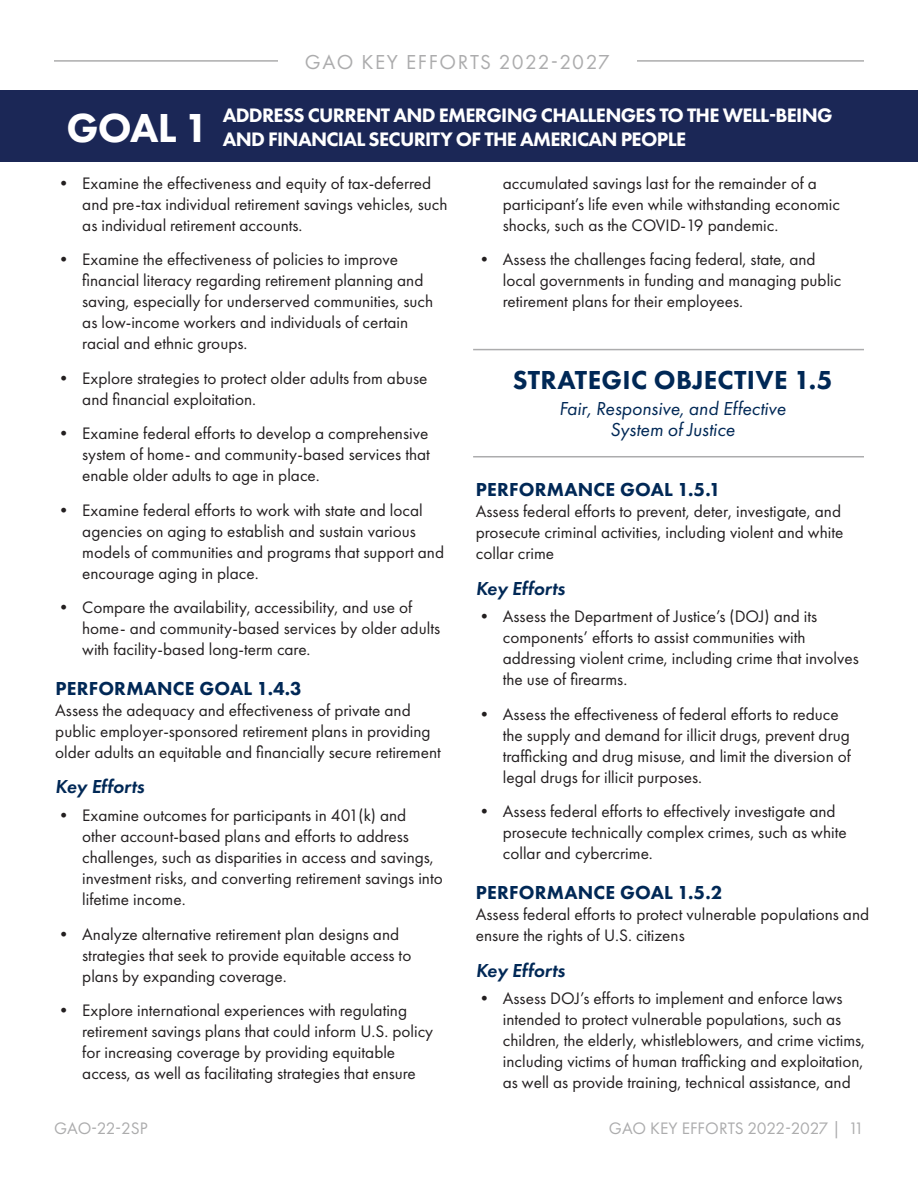
<style>
.page{position:relative;width:918px;height:1188px;background:#fff}
.page>*{position:absolute;margin:0;border:0;box-sizing:border-box;transform-origin:0 0}
.SO_Title{font:800 27px "Futura PT";letter-spacing:.01em;color:#002856}
.t1{font:21px "Futura PT";letter-spacing:.075em;color:#acacad}
.t2{font:800 20.25px/24px "Futura PT";letter-spacing:-.035em;color:#fff}
.PG_Title{font:800 19.5px "Futura PT";letter-spacing:.01em;color:#002856}
.SO_Description{font:italic 19.5px/21px "Futura PT";color:#002856;text-align:center}
.Key_Efforts_Title{font:italic 600 19.5px "Futura PT";letter-spacing:-.005em;color:#002856}
.Key_Efforts_PG_Descr{font:17.25px/21px "Futura PT";color:#231f20}
.t3{font:17.25px "Futura PT";letter-spacing:-.005em;color:#acacad}
</style>
<div class="page">
<hr style="left:54px;top:60px;width:810px;height:2px;background:#acacad">
<div style="left:278px;top:48px;width:359px;height:26px;background:#fff"></div>
<div style="left:0;top:91px;width:918px;height:71px;background:#1b2756"></div>
<hr style="left:473px;top:349px;width:391px;height:1px;background:#acacad">
<hr style="left:473px;top:456px;width:391px;height:1px;background:#acacad">
<p class="t1" style="left:305px;top:50px;width:306px">GAO KEY EFFORTS 2022-2027</p>
<p class="t2" style="left:66px;top:103px;width:768px;text-indent:156px">ADDRESS CURRENT AND EMERGING CHALLENGES TO THE WELL-BEING<br><sup>GOAL</sup> <sup>1</sup> AND FINANCIAL SECURITY OF THE AMERICAN PEOPLE</p>
<p class="Key_Efforts_PG_Descr" style="left:82px;top:172px;width:367px;text-indent:-27px">• Examine the effectiveness and equity of tax-deferred and pre-tax individual retirement savings vehicles, such as individual retirement accounts.</p>
<p class="Key_Efforts_PG_Descr" style="left:82px;top:249px;width:352px;text-indent:-27px">• Examine the effectiveness of policies to improve financial literacy regarding retirement planning and saving, especially for underserved communities, such as low-income workers and individuals of certain racial and ethnic groups.</p>
<p class="Key_Efforts_PG_Descr" style="left:82px;top:367px;width:347px;text-indent:-27px">• Explore strategies to protect older adults from abuse and financial exploitation.</p>
<p class="Key_Efforts_PG_Descr" style="left:82px;top:423px;width:349px;text-align:justify;text-indent:-27px">• Examine federal efforts to develop a comprehensive system of home- and community-based services that enable older adults to age in place.</p>
<p class="Key_Efforts_PG_Descr" style="left:82px;top:499px;width:363px;text-indent:-27px">• Examine federal efforts to work with state and local agencies on aging to establish and sustain various models of communities and programs that support and encourage aging in place.</p>
<p class="Key_Efforts_PG_Descr" style="left:82px;top:597px;width:359px;text-indent:-27px">• Compare the availability, accessibility, and use of home- and community-based services by older adults with facility-based long-term care.</p>
<p class="PG_Title" style="left:55px;top:676px;width:248px">PERFORMANCE GOAL 1.4.3</p>
<p class="Key_Efforts_PG_Descr" style="left:55px;top:700px;width:387px">Assess the adequacy and effectiveness of private and public employer-sponsored retirement plans in providing older adults an equitable and financially secure retirement</p>
<p class="Key_Efforts_Title" style="left:55px;top:774px;width:91px">Key Efforts</p>
<p class="Key_Efforts_PG_Descr" style="left:82px;top:805px;width:362px;text-indent:-27px">• Examine outcomes for participants in 401(k) and other account-based plans and efforts to address challenges, such as disparities in access and savings, investment risks, and converting retirement savings into lifetime income.</p>
<p class="Key_Efforts_PG_Descr" style="left:82px;top:923px;width:331px;text-indent:-27px">• Analyze alternative retirement plan designs and strategies that seek to provide equitable access to plans by expanding coverage.</p>
<p class="Key_Efforts_PG_Descr" style="left:82px;top:1000px;width:352px;text-indent:-27px">• Explore international experiences with regulating retirement savings plans that could inform U.S. policy for increasing coverage by providing equitable access, as well as facilitating strategies that ensure</p>
<p class="Key_Efforts_PG_Descr" style="left:503px;top:172px;width:339px">accumulated savings last for the remainder of a participant’s life even while withstanding economic shocks, such as the COVID-19 pandemic.</p>
<p class="Key_Efforts_PG_Descr" style="left:503px;top:249px;width:340px;text-indent:-27px">• Assess the challenges facing federal, state, and local governments in funding and managing public retirement plans for their employees.</p>
<p class="SO_Title" style="left:513px;top:363px;width:321px">STRATEGIC OBJECTIVE 1.5</p>
<p class="SO_Description" style="left:559px;top:398px;width:228px">Fair, Responsive, and Effective<br>System of Justice</p>
<p class="PG_Title" style="left:476px;top:478px;width:246px">PERFORMANCE GOAL 1.5.1</p>
<p class="Key_Efforts_PG_Descr" style="left:476px;top:501px;width:369px">Assess federal efforts to prevent, deter, investigate, and prosecute criminal activities, including violent and white collar crime</p>
<p class="Key_Efforts_Title" style="left:476px;top:576px;width:91px">Key Efforts</p>
<p class="Key_Efforts_PG_Descr" style="left:503px;top:606px;width:357px;text-indent:-27px">• Assess the Department of Justice’s (DOJ) and its components’ efforts to assist communities with addressing violent crime, including crime that involves the use of firearms.</p>
<p class="Key_Efforts_PG_Descr" style="left:503px;top:704px;width:350px;text-indent:-27px">• Assess the effectiveness of federal efforts to reduce the supply and demand for illicit drugs, prevent drug trafficking and drug misuse, and limit the diversion of legal drugs for illicit purposes.</p>
<p class="Key_Efforts_PG_Descr" style="left:503px;top:801px;width:345px;text-indent:-27px">• Assess federal efforts to effectively investigate and prosecute technically complex crimes, such as white collar and cybercrime.</p>
<p class="PG_Title" style="left:476px;top:881px;width:248px">PERFORMANCE GOAL 1.5.2</p>
<p class="Key_Efforts_PG_Descr" style="left:476px;top:904px;width:395px">Assess federal efforts to protect vulnerable populations and ensure the rights of U.S. citizens</p>
<p class="Key_Efforts_Title" style="left:476px;top:958px;width:91px">Key Efforts</p>
<p class="Key_Efforts_PG_Descr" style="left:503px;top:988px;width:364px;text-indent:-27px">• Assess DOJ’s efforts to implement and enforce laws intended to protect vulnerable populations, such as children, the elderly, whistleblowers, and crime victims, including victims of human trafficking and exploitation, as well as provide training, technical assistance, and</p>
<p class="t3" style="left:54px;top:1118px;width:95px">GAO-22-2SP</p>
<p class="t3" style="left:609px;top:1118px;width:257px">GAO KEY EFFORTS 2022-2027 | 11</p>
</div>
